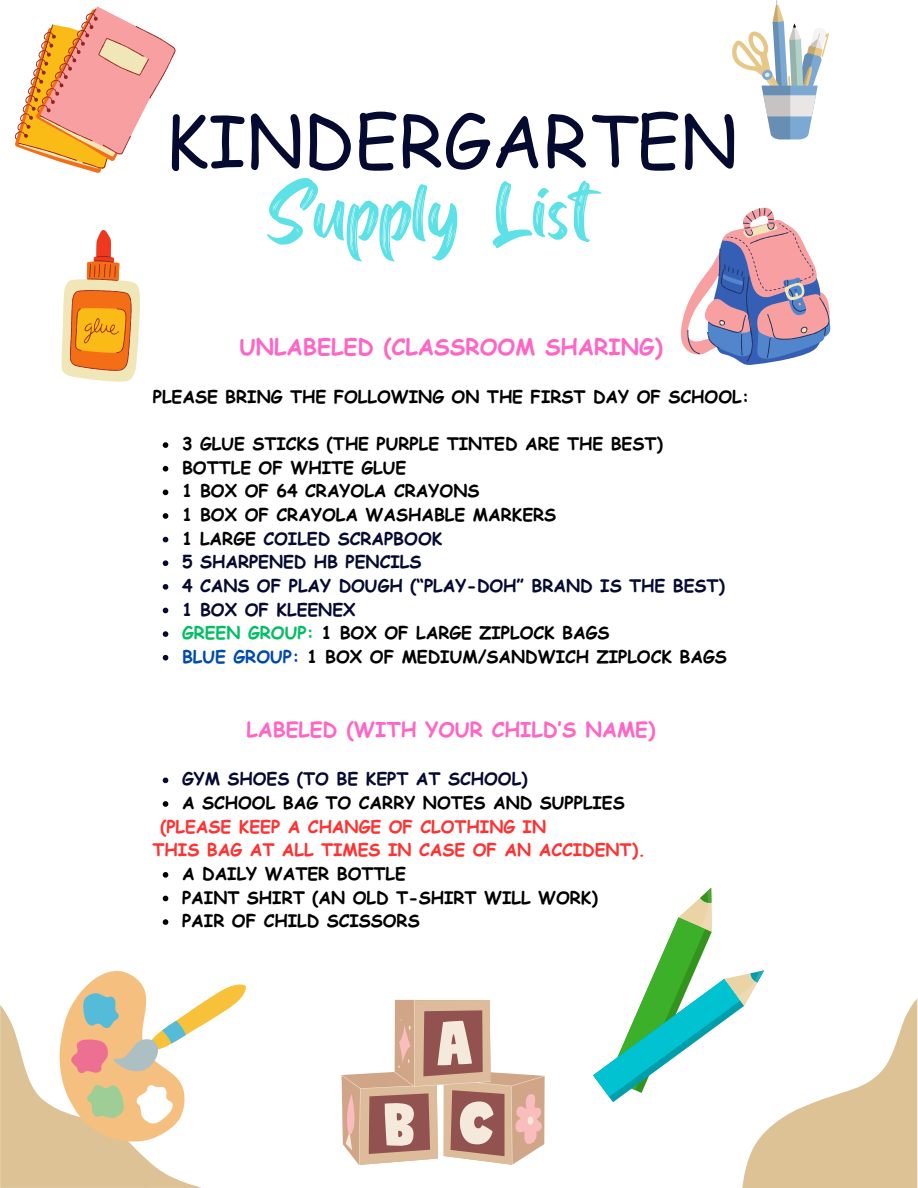
<style>
.page{position:relative;width:918px;height:1188px;background:#fff}
.page>*{position:absolute;margin:0;border:0;box-sizing:border-box;transform-origin:0 0}
.t1{font:86.1px "Redkits";color:#5ce1e6}
.t2{font:70.95px "Comic Sans MS";color:#050a30}
.t3{font:700 22.5px "Comic Sans MS";color:#ff66c4}
.t4{font:700 20.55px "Comic Sans MS";color:#ff66c4}
.t5{font:700 17.25px "Comic Sans MS";color:#000}
.t6{font:700 17.25px "Comic Sans MS";color:#050a30}
.t7{font:700 17.25px/23.7px "Comic Sans MS";color:#ff3131}
.s1{color:#000}
.s2{color:#00bf63}
.s3{color:#004aad}
</style>
<div class="page">
<svg style="left:163px;top:442px;width:5px;height:6px"></svg>
<svg style="left:163px;top:466px;width:5px;height:6px"></svg>
<svg style="left:163px;top:490px;width:5px;height:5px"></svg>
<svg style="left:163px;top:513px;width:5px;height:6px"></svg>
<svg style="left:163px;top:537px;width:5px;height:5px"></svg>
<svg style="left:163px;top:560px;width:5px;height:6px"></svg>
<svg style="left:163px;top:584px;width:5px;height:6px"></svg>
<svg style="left:163px;top:608px;width:5px;height:5px"></svg>
<svg style="left:163px;top:631px;width:5px;height:6px"></svg>
<svg style="left:163px;top:655px;width:5px;height:6px"></svg>
<svg style="left:163px;top:778px;width:5px;height:5px"></svg>
<svg style="left:163px;top:801px;width:5px;height:6px"></svg>
<svg style="left:163px;top:872px;width:5px;height:6px"></svg>
<svg style="left:163px;top:896px;width:5px;height:5px"></svg>
<svg style="left:163px;top:919px;width:5px;height:6px"></svg>
<svg style="left:341px;top:1000px;width:204px;height:165px"></svg>
<svg style="left:15px;top:6px;width:161px;height:167px"></svg>
<svg style="left:681px;top:207px;width:149px;height:158px"></svg>
<svg style="left:62px;top:230px;width:78px;height:152px"></svg>
<svg style="left:732px;top:0;width:97px;height:139px"></svg>
<svg style="left:0;top:971px;width:246px;height:217px"></svg>
<svg style="left:593px;top:888px;width:324px;height:300px"></svg>
<p class="t2" style="left:164px;top:89px;width:574px">KINDERGARTEN</p>
<p class="t1" style="left:267px;top:156px;width:328px">Supply List</p>
<p class="t3" style="left:239px;top:330px;width:425px">UNLABELED (CLASSROOM SHARING)</p>
<p class="t5" style="left:153px;top:384px;width:598px">PLEASE BRING THE FOLLOWING ON THE FIRST DAY OF SCHOOL:</p>
<h2 class="t5" style="left:182px;top:431px;width:482px">3 GLUE STICKS (THE PURPLE TINTED ARE THE BEST)</h2>
<h1 class="t5" style="left:182px;top:455px;width:226px">BOTTLE OF WHITE GLUE</h1>
<p class="t5" style="left:182px;top:478px;width:299px">1 BOX OF 64 CRAYOLA CRAYONS</p>
<p class="t5" style="left:182px;top:502px;width:376px">1 BOX OF CRAYOLA WASHABLE MARKERS</p>
<h3 class="t6" style="left:182px;top:526px;width:262px"><span class="s1">1 LARGE</span> COILED SCRAPBOOK</h3>
<h4 class="t6" style="left:182px;top:549px;width:241px">5 SHARPENED HB PENCILS</h4>
<p class="t6" style="left:182px;top:573px;width:544px">4 CANS OF PLAY DOUGH (“PLAY-DOH” BRAND IS THE BEST)</p>
<p class="t6" style="left:182px;top:597px;width:175px">1 BOX OF KLEENEX</p>
<p class="t5" style="left:182px;top:620px;width:429px"><span class="s2">GREEN GROUP:</span> 1 BOX OF LARGE ZIPLOCK BAGS</p>
<p class="t5" style="left:182px;top:644px;width:546px"><span class="s3">BLUE GROUP:</span> 1 BOX OF MEDIUM/SANDWICH ZIPLOCK BAGS</p>
<p class="t4" style="left:247px;top:714px;width:410px">LABELED (WITH YOUR CHILD’S NAME)</p>
<p class="t6" style="left:182px;top:766px;width:347px">GYM SHOES (TO BE KEPT AT SCHOOL)</p>
<p class="t5" style="left:182px;top:790px;width:444px">A SCHOOL BAG TO CARRY NOTES AND SUPPLIES</p>
<p class="t7" style="left:153px;top:814px;width:494px;text-indent:8px">(PLEASE KEEP A CHANGE OF CLOTHING IN<br>THIS BAG AT ALL TIMES IN CASE OF AN ACCIDENT).</p>
<p class="t5" style="left:182px;top:861px;width:225px">A DAILY WATER BOTTLE</p>
<p class="t5" style="left:182px;top:885px;width:417px">PAINT SHIRT (AN OLD T-SHIRT WILL WORK)</p>
<h3 class="t5" style="left:182px;top:908px;width:239px">PAIR OF CHILD SCISSORS</h3>
</div>
